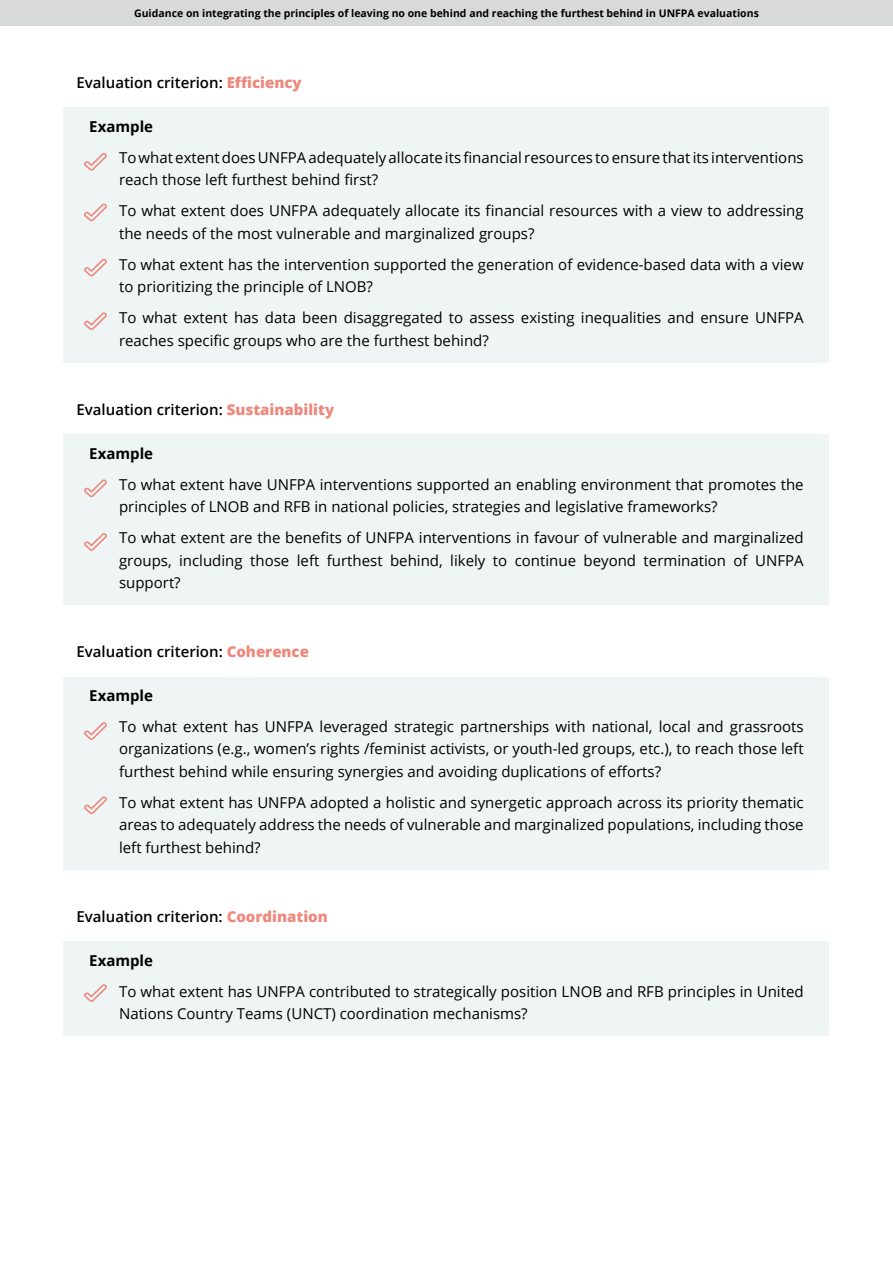
<style>
.page{position:relative;width:893px;height:1263px;background:#fff}
.page>*{position:absolute;margin:0;border:0;box-sizing:border-box;transform-origin:0 0}
.t1{font:15px/22.5px "Open Sans";color:#000}
.t2{font:600 15px "Open Sans";color:#000}
.t3{font:700 15px "Open Sans";color:#000}
.t4{font:700 10.5px "Open Sans";color:#000}
.s1{font-weight:800;color:#ed887d}
</style>
<div class="page">
<div style="left:0;top:0;width:893px;height:25px;background:#d8dad9"></div>
<div style="left:64px;top:108px;width:765px;height:40px;background:#eef5f4"></div>
<div style="left:64px;top:139px;width:765px;height:63px;background:#eef5f4"></div>
<div style="left:64px;top:192px;width:765px;height:63px;background:#eef5f4"></div>
<div style="left:64px;top:246px;width:765px;height:63px;background:#eef5f4"></div>
<div style="left:64px;top:299px;width:765px;height:63px;background:#eef5f4"></div>
<div style="left:64px;top:434px;width:765px;height:41px;background:#eef5f4"></div>
<div style="left:64px;top:465px;width:765px;height:63px;background:#eef5f4"></div>
<div style="left:64px;top:519px;width:765px;height:85px;background:#eef5f4"></div>
<div style="left:64px;top:677px;width:765px;height:40px;background:#eef5f4"></div>
<div style="left:64px;top:708px;width:765px;height:85px;background:#eef5f4"></div>
<div style="left:64px;top:784px;width:765px;height:85px;background:#eef5f4"></div>
<div style="left:64px;top:941px;width:765px;height:41px;background:#eef5f4"></div>
<div style="left:64px;top:972px;width:765px;height:64px;background:#eef5f4"></div>
<svg style="left:84px;top:722px;width:23px;height:18px"></svg>
<svg style="left:84px;top:984px;width:23px;height:18px"></svg>
<svg style="left:84px;top:796px;width:23px;height:18px"></svg>
<svg style="left:84px;top:153px;width:23px;height:18px"></svg>
<svg style="left:84px;top:204px;width:23px;height:17px"></svg>
<svg style="left:84px;top:259px;width:23px;height:17px"></svg>
<svg style="left:84px;top:479px;width:23px;height:18px"></svg>
<svg style="left:84px;top:312px;width:23px;height:18px"></svg>
<svg style="left:84px;top:533px;width:23px;height:18px"></svg>
<p class="t4" style="left:134px;top:6px;width:626px">Guidance on integrating the principles of leaving no one behind and reaching the furthest behind in UNFPA evaluations</p>
<p class="t2" style="left:77px;top:72px;width:227px">Evaluation criterion: <span class="s1">Efficiency</span></p>
<p class="t3" style="left:89px;top:116px;width:65px">Example</p>
<p class="t1" style="left:119px;top:146px;width:686px">To what extent does UNFPA adequately allocate its financial resources to ensure that its interventions reach those left furthest behind first?</p>
<p class="t1" style="left:119px;top:199px;width:686px">To what extent does UNFPA adequately allocate its financial resources with a view to addressing the needs of the most vulnerable and marginalized groups?</p>
<p class="t1" style="left:119px;top:253px;width:686px">To what extent has the intervention supported the generation of evidence-based data with a view to prioritizing the principle of LNOB?</p>
<p class="t1" style="left:119px;top:306px;width:686px">To what extent has data been disaggregated to assess existing inequalities and ensure UNFPA reaches specific groups who are the furthest behind?</p>
<p class="t2" style="left:77px;top:399px;width:259px">Evaluation criterion: <span class="s1">Sustainability</span></p>
<p class="t3" style="left:89px;top:443px;width:65px">Example</p>
<p class="t1" style="left:119px;top:473px;width:686px">To what extent have UNFPA interventions supported an enabling environment that promotes the principles of LNOB and RFB in national policies, strategies and legislative frameworks?</p>
<p class="t1" style="left:119px;top:526px;width:686px;text-align:justify">To what extent are the benefits of UNFPA interventions in favour of vulnerable and marginalized groups, including those left furthest behind, likely to continue beyond termination of UNFPA support?</p>
<p class="t2" style="left:77px;top:641px;width:234px">Evaluation criterion: <span class="s1">Coherence</span></p>
<p class="t3" style="left:89px;top:685px;width:65px">Example</p>
<p class="t1" style="left:119px;top:715px;width:686px;text-align:justify">To what extent has UNFPA leveraged strategic partnerships with national, local and grassroots organizations (e.g., women’s rights /feminist activists, or youth-led groups, etc.), to reach those left furthest behind while ensuring synergies and avoiding duplications of efforts?</p>
<p class="t1" style="left:119px;top:791px;width:686px;text-align:justify">To what extent has UNFPA adopted a holistic and synergetic approach across its priority thematic areas to adequately address the needs of vulnerable and marginalized populations, including those left furthest behind?</p>
<p class="t2" style="left:77px;top:906px;width:253px">Evaluation criterion: <span class="s1">Coordination</span></p>
<p class="t3" style="left:89px;top:950px;width:65px">Example</p>
<p class="t1" style="left:119px;top:980px;width:686px">To what extent has UNFPA contributed to strategically position LNOB and RFB principles in United<br>Nations Country Teams (UNCT) coordination mechanisms?</p>
</div>
